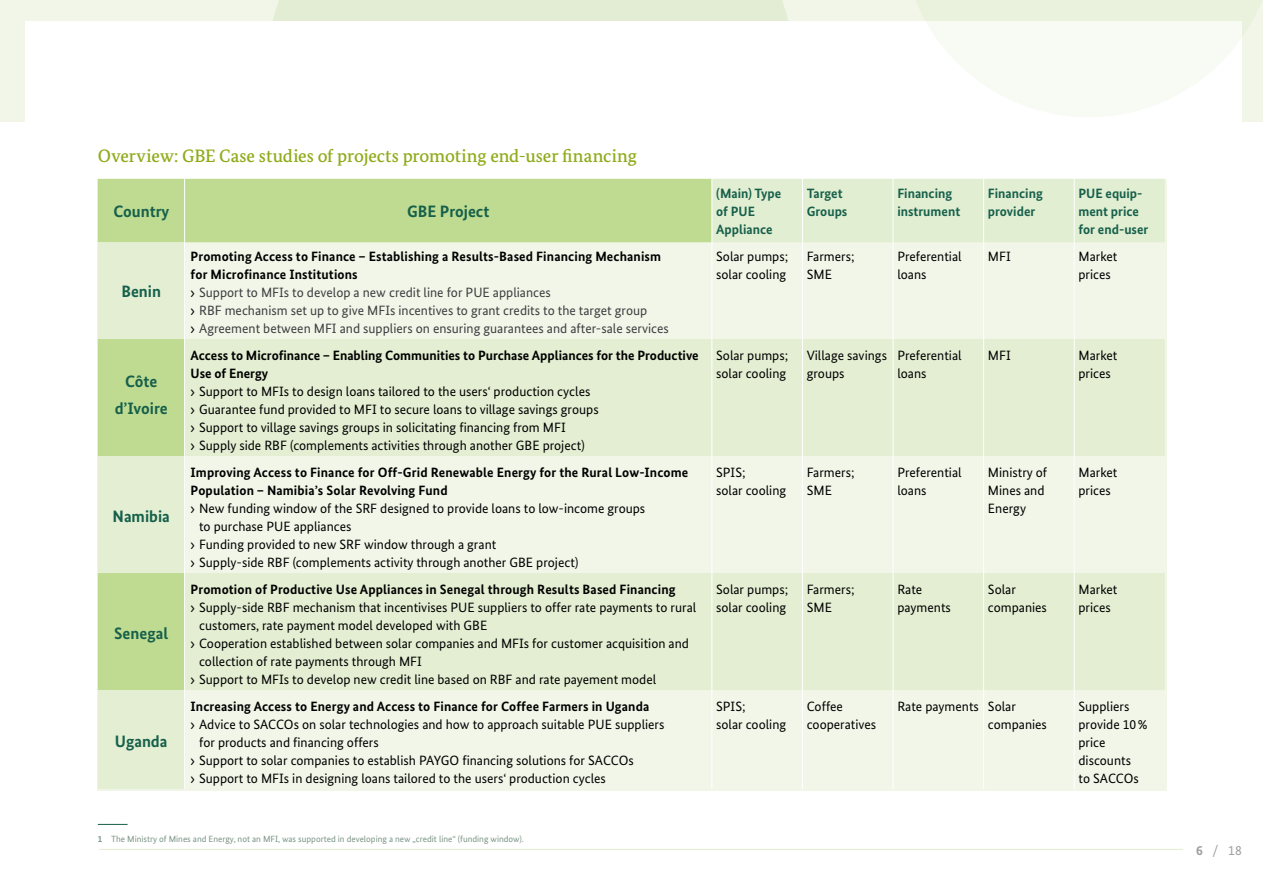
<style>
.page{position:relative;width:1263px;height:893px;background:#fff}
.page>*{position:absolute;margin:0;border:0;box-sizing:border-box;transform-origin:0 0}
.t1{font:500 18px "Bundes Serif";letter-spacing:-.005em;color:#8fab1a}
.t2{font:700 16.5px/27px "Bundes Sans";color:#16604b;text-align:center}
.t3{font:13.5px/18px "Bundes Sans";color:#000}
.t4{font:13.5px/18px "Bundes Sans";color:#3e3d40}
.t5{font:700 13.5px "Bundes Sans";letter-spacing:.01em;color:#000}
.t6{font:700 13.5px/18px "Bundes Sans";color:#16604b}
.t7{font:13.5px "Bundes Sans";color:#9c9e9f}
.t8{font:9px "Bundes Sans";color:#7b9485}
.s1{font-weight:700;color:#000}
.s2{font-family:"GIZ Gravur Pro";font-stretch:condensed;color:#000}
.s3{font-weight:700}
.s4{font-family:"GIZ Gravur Pro";font-stretch:condensed}
</style>
<div class="page">
<div style="left:0;top:0;width:1263px;height:122px;background:#f1f6e8"></div>
<div style="left:273px;top:0;width:515px;height:21px;background:#e3edd3"></div>
<div style="left:26px;top:21px;width:1216px;height:226px;background:#fff"></div>
<svg style="left:916px;top:0;width:346px;height:117px"></svg>
<hr style="left:98px;top:824px;width:30px;height:1px;background:#16604b">
<div style="left:98px;top:179px;width:1069px;height:612px;background:#f1f6e8"></div>
<div style="left:98px;top:179px;width:613px;height:63px;background:#bfdb91"></div>
<div style="left:713px;top:179px;width:452px;height:63px;background:#e2eed2"></div>
<svg style="left:98px;top:242px;width:613px;height:547px"></svg>
<svg style="left:713px;top:339px;width:452px;height:351px;fill:#e3eed2"></svg>
<hr style="left:802px;top:242px;width:1px;height:97px;background:#fff">
<hr style="left:893px;top:242px;width:1px;height:97px;background:#fff">
<hr style="left:983px;top:242px;width:1px;height:97px;background:#fff">
<hr style="left:802px;top:339px;width:1px;height:117px;background:#fff">
<hr style="left:893px;top:339px;width:1px;height:117px;background:#fff">
<hr style="left:983px;top:339px;width:1px;height:117px;background:#fff">
<hr style="left:802px;top:456px;width:1px;height:117px;background:#fff">
<hr style="left:893px;top:456px;width:1px;height:117px;background:#fff">
<hr style="left:983px;top:456px;width:1px;height:117px;background:#fff">
<hr style="left:802px;top:573px;width:1px;height:117px;background:#fff">
<hr style="left:893px;top:573px;width:1px;height:117px;background:#fff">
<hr style="left:983px;top:573px;width:1px;height:117px;background:#fff">
<hr style="left:802px;top:690px;width:1px;height:99px;background:#fff">
<hr style="left:893px;top:690px;width:1px;height:99px;background:#fff">
<hr style="left:983px;top:690px;width:1px;height:99px;background:#fff">
<hr style="left:802px;top:179px;width:1px;height:63px;background:#fff">
<hr style="left:893px;top:179px;width:1px;height:63px;background:#fff">
<hr style="left:983px;top:179px;width:1px;height:63px;background:#fff">
<hr style="left:1074px;top:179px;width:1px;height:63px;background:#fff">
<hr style="left:1074px;top:242px;width:1px;height:97px;background:#fff">
<hr style="left:1074px;top:339px;width:1px;height:117px;background:#fff">
<hr style="left:1074px;top:456px;width:1px;height:117px;background:#fff">
<hr style="left:1074px;top:573px;width:1px;height:117px;background:#fff">
<hr style="left:1074px;top:690px;width:1px;height:99px;background:#fff">
<hr style="left:711px;top:179px;width:1px;height:63px;background:#fff">
<hr style="left:711px;top:242px;width:1px;height:97px;background:#fff">
<hr style="left:711px;top:339px;width:1px;height:117px;background:#fff">
<hr style="left:711px;top:456px;width:1px;height:117px;background:#fff">
<hr style="left:711px;top:573px;width:1px;height:117px;background:#fff">
<hr style="left:711px;top:690px;width:1px;height:99px;background:#fff">
<hr style="left:184px;top:179px;width:1px;height:63px;background:#fff">
<hr style="left:184px;top:242px;width:1px;height:97px;background:#fff">
<hr style="left:184px;top:339px;width:1px;height:117px;background:#fff">
<hr style="left:184px;top:456px;width:1px;height:117px;background:#fff">
<hr style="left:184px;top:573px;width:1px;height:117px;background:#fff">
<hr style="left:184px;top:690px;width:1px;height:99px;background:#fff">
<hr style="left:99px;top:849px;width:1084px;height:1px;background:#e3eed1">
<h1 class="t1" style="left:98px;top:145px;width:541px">Overview: GBE Case studies of projects promoting end-user financing</h1>
<p class="t2" style="left:113px;top:198px;width:57px">Country</p>
<p class="t2" style="left:407px;top:198px;width:84px">GBE Project</p>
<p class="t6" style="left:716px;top:184px;width:67px">(Main) Type of PUE<br>Appliance</p>
<p class="t6" style="left:807px;top:184px;width:42px">Target<br>Groups</p>
<p class="t6" style="left:897px;top:184px;width:64px">Financing instrument</p>
<p class="t6" style="left:988px;top:184px;width:56px">Financing provider</p>
<p class="t6" style="left:1078px;top:184px;width:71px">PUE equip&shy;ment price for end-user</p>
<p class="t2" style="left:121px;top:278px;width:41px">Benin</p>
<p class="t2" style="left:115px;top:368px;width:54px">Côte d’Ivoire</p>
<p class="t2" style="left:113px;top:503px;width:59px">Namibia</p>
<p class="t2" style="left:114px;top:620px;width:55px">Senegal</p>
<p class="t2" style="left:115px;top:728px;width:54px">Uganda</p>
<p class="t4" style="left:191px;top:247px;width:480px"><span class="s1">Promoting Access to Finance – Establishing a Results-Based Financing Mechanism for Microfinance Institutions<br></span><span class="s2">&gt;</span> Support to MFIs to develop a new credit line for PUE appliances<br><span class="s2">&gt;</span> RBF mechanism set up to give MFIs incentives to grant credits to the target group<br><span class="s2">&gt;</span> Agreement between MFI and suppliers on ensuring guarantees and after-sale services</p>
<p class="t3" style="left:716px;top:247px;width:74px">Solar pumps; solar cooling</p>
<p class="t3" style="left:807px;top:247px;width:49px">Farmers;<br>SME</p>
<p class="t3" style="left:897px;top:247px;width:66px">Preferential loans</p>
<p class="t3" style="left:988px;top:247px;width:24px">MFI</p>
<p class="t3" style="left:1078px;top:247px;width:41px">Market prices</p>
<p class="t3" style="left:191px;top:346px;width:510px"><span class="s3">Access to Microfinance – Enabling Communities to Purchase Appliances for the Productive Use of Energy<br></span><span class="s4">&gt;</span> Support to MFIs to design loans tailored to the users‘ production cycles<br><span class="s4">&gt;</span> Guarantee fund provided to MFI to secure loans to village savings groups<br><span class="s4">&gt;</span> Support to village savings groups in solicitating financing from MFI<br><span class="s4">&gt;</span> Supply side RBF (complements activities through another GBE project)</p>
<p class="t3" style="left:716px;top:346px;width:74px">Solar pumps; solar cooling</p>
<p class="t3" style="left:807px;top:346px;width:82px">Village savings groups</p>
<p class="t3" style="left:897px;top:346px;width:66px">Preferential loans</p>
<p class="t3" style="left:988px;top:346px;width:24px">MFI</p>
<p class="t3" style="left:1078px;top:346px;width:41px">Market prices</p>
<p class="t5" style="left:191px;top:464px;width:499px">Improving Access to Finance for Off-Grid Renewable Energy for the Rural Low-Income</p>
<p class="t5" style="left:191px;top:482px;width:259px">Population – Namibia’s Solar Revolving Fund</p>
<p class="t3" style="left:191px;top:499px;width:456px"><span class="s4">&gt;</span> New funding window of the SRF designed to provide loans to low-income groups</p>
<p class="t3" style="left:199px;top:517px;width:154px">to purchase PUE appliances</p>
<p class="t3" style="left:191px;top:535px;width:307px"><span class="s4">&gt;</span> Funding provided to new SRF window through a grant</p>
<p class="t3" style="left:191px;top:553px;width:389px"><span class="s4">&gt;</span> Supply-side RBF (complements activity through another GBE project)</p>
<p class="t5" style="left:191px;top:581px;width:486px">Promotion of Productive Use Appliances in Senegal through Results Based Financing</p>
<p class="t3" style="left:191px;top:598px;width:507px"><span class="s4">&gt;</span> Supply-side RBF mechanism that incentivises PUE suppliers to offer rate payments to rural</p>
<p class="t3" style="left:199px;top:616px;width:290px">customers, rate payment model developed with GBE</p>
<p class="t3" style="left:191px;top:634px;width:500px"><span class="s4">&gt;</span> Cooperation established between solar companies and MFIs for customer acquisition and</p>
<p class="t3" style="left:199px;top:652px;width:224px">collection of rate payments through MFI</p>
<p class="t3" style="left:191px;top:670px;width:467px"><span class="s4">&gt;</span> Support to MFIs to develop new credit line based on RBF and rate payement model</p>
<p class="t5" style="left:191px;top:698px;width:460px">Increasing Access to Energy and Access to Finance for Coffee Farmers in Uganda</p>
<p class="t3" style="left:191px;top:715px;width:475px"><span class="s4">&gt;</span> Advice to SACCOs on solar technologies and how to approach suitable PUE suppliers</p>
<p class="t3" style="left:199px;top:733px;width:181px">for products and financing offers</p>
<p class="t3" style="left:191px;top:751px;width:445px"><span class="s4">&gt;</span> Support to solar companies to establish PAYGO financing solutions for SACCOs</p>
<p class="t3" style="left:191px;top:769px;width:417px"><span class="s4">&gt;</span> Support to MFIs in designing loans tailored to the users‘ production cycles</p>
<p class="t3" style="left:716px;top:463px;width:72px">SPIS;<br>solar cooling</p>
<p class="t3" style="left:807px;top:463px;width:49px">Farmers;<br>SME</p>
<p class="t3" style="left:897px;top:463px;width:66px">Preferential loans</p>
<p class="t3" style="left:988px;top:463px;width:61px">Ministry of<br>Mines and<br>Energy</p>
<p class="t3" style="left:1078px;top:463px;width:41px">Market prices</p>
<p class="t3" style="left:716px;top:580px;width:74px">Solar pumps; solar cooling</p>
<p class="t3" style="left:807px;top:580px;width:49px">Farmers;<br>SME</p>
<p class="t3" style="left:897px;top:580px;width:55px">Rate payments</p>
<p class="t3" style="left:988px;top:580px;width:61px">Solar companies</p>
<p class="t3" style="left:1078px;top:580px;width:41px">Market prices</p>
<p class="t3" style="left:716px;top:697px;width:72px">SPIS;<br>solar cooling</p>
<p class="t3" style="left:807px;top:697px;width:71px">Coffee cooperatives</p>
<p class="t3" style="left:988px;top:697px;width:61px;text-indent:-91px">Rate payments Solar companies</p>
<p class="t3" style="left:1078px;top:697px;width:71px">Suppliers provide 10% price discounts<br>to SACCOs</p>
<p class="t8" style="left:98px;top:833px;width:428px"><span class="s3">1</span> The Ministry of Mines and Energy, not an MFI, was supported in developing a new „credit line“ (funding window).</p>
<p class="t7" style="left:1196px;top:842px;width:47px"><span class="s3">6</span> / 18</p>
</div>
